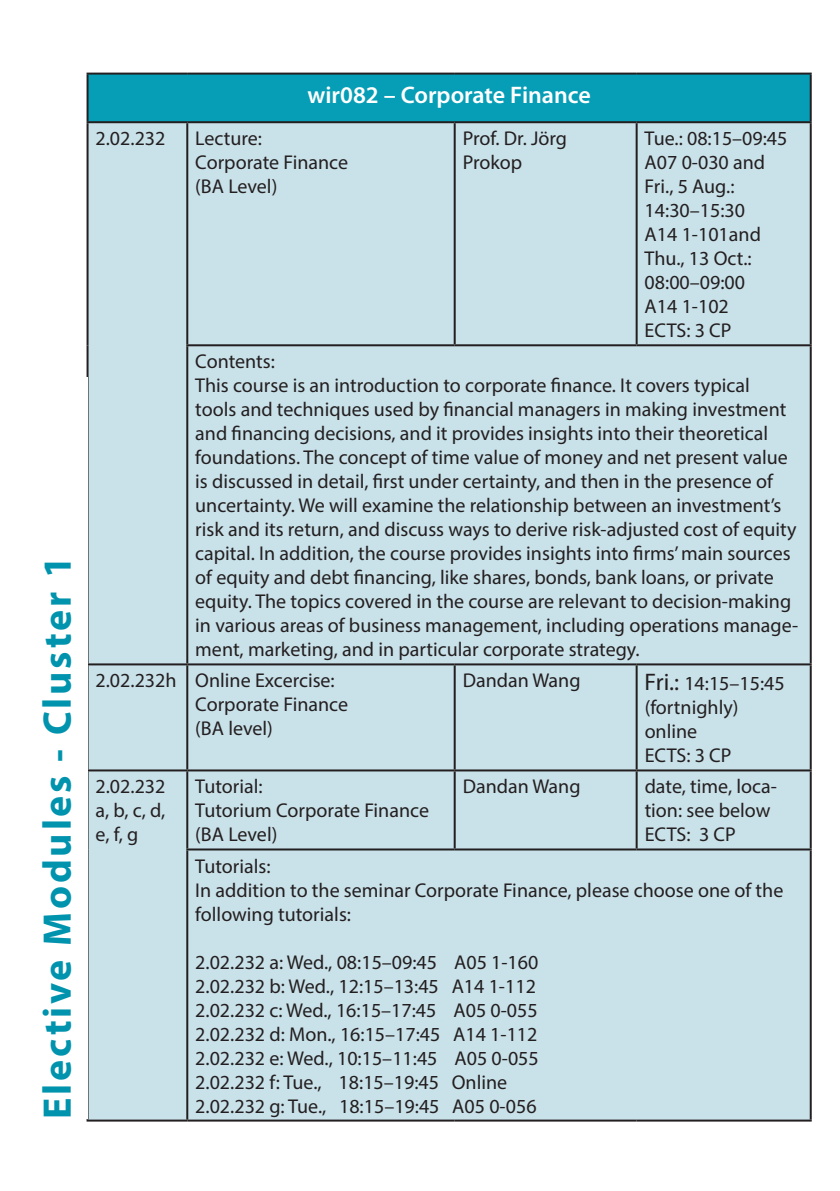
<style>
.page{position:relative;width:840px;height:1191px;background:#fff}
.page>*{position:absolute;margin:0;border:0;box-sizing:border-box;transform-origin:0 0}
.t1{font:700 40px "Myriad Pro";letter-spacing:.07em;color:#0093ad}
.t2{font:600 24px "Myriad Pro";color:#fff}
.t3{font:20px/24px "Myriad Pro";color:#231f20}
.s1{font-size:24px}
</style>
<div class="page">
<div style="left:87px;top:74px;width:723px;height:48px;background:#069eb6"></div>
<div style="left:88px;top:123px;width:721px;height:996px;background:#c9e1e9"></div>
<hr style="left:86px;top:73px;width:101px;height:2px;background:#231f20">
<hr style="left:86px;top:75px;width:2px;height:46px;background:#231f20">
<hr style="left:187px;top:73px;width:267px;height:2px;background:#231f20">
<hr style="left:454px;top:73px;width:182px;height:2px;background:#231f20">
<hr style="left:636px;top:73px;width:175px;height:2px;background:#231f20">
<hr style="left:809px;top:75px;width:2px;height:46px;background:#231f20">
<hr style="left:86px;top:121px;width:101px;height:2px;background:#231f20">
<hr style="left:86px;top:123px;width:2px;height:222px;background:#231f20">
<hr style="left:187px;top:121px;width:267px;height:2px;background:#231f20">
<hr style="left:186px;top:123px;width:2px;height:221px;background:#231f20">
<hr style="left:454px;top:121px;width:182px;height:2px;background:#231f20">
<hr style="left:453px;top:123px;width:2px;height:221px;background:#231f20">
<hr style="left:636px;top:121px;width:175px;height:2px;background:#231f20">
<hr style="left:635px;top:123px;width:2px;height:221px;background:#231f20">
<hr style="left:809px;top:123px;width:2px;height:221px;background:#231f20">
<hr style="left:86px;top:345px;width:2px;height:318px;background:#231f20">
<hr style="left:186px;top:344px;width:268px;height:2px;background:#231f20">
<hr style="left:186px;top:346px;width:2px;height:317px;background:#231f20">
<hr style="left:454px;top:344px;width:182px;height:2px;background:#231f20">
<hr style="left:636px;top:344px;width:175px;height:2px;background:#231f20">
<hr style="left:809px;top:346px;width:2px;height:317px;background:#231f20">
<hr style="left:86px;top:663px;width:101px;height:2px;background:#231f20">
<hr style="left:86px;top:665px;width:2px;height:104px;background:#231f20">
<hr style="left:187px;top:663px;width:267px;height:2px;background:#231f20">
<hr style="left:186px;top:665px;width:2px;height:104px;background:#231f20">
<hr style="left:454px;top:663px;width:182px;height:2px;background:#231f20">
<hr style="left:453px;top:665px;width:2px;height:104px;background:#231f20">
<hr style="left:636px;top:663px;width:175px;height:2px;background:#231f20">
<hr style="left:635px;top:665px;width:2px;height:104px;background:#231f20">
<hr style="left:809px;top:665px;width:2px;height:104px;background:#231f20">
<hr style="left:86px;top:769px;width:101px;height:2px;background:#231f20">
<hr style="left:86px;top:771px;width:2px;height:78px;background:#231f20">
<hr style="left:187px;top:769px;width:267px;height:2px;background:#231f20">
<hr style="left:186px;top:771px;width:2px;height:77px;background:#231f20">
<hr style="left:454px;top:769px;width:182px;height:2px;background:#231f20">
<hr style="left:453px;top:771px;width:2px;height:77px;background:#231f20">
<hr style="left:636px;top:769px;width:175px;height:2px;background:#231f20">
<hr style="left:635px;top:771px;width:2px;height:77px;background:#231f20">
<hr style="left:809px;top:771px;width:2px;height:77px;background:#231f20">
<hr style="left:86px;top:849px;width:2px;height:270px;background:#231f20">
<hr style="left:186px;top:848px;width:268px;height:2px;background:#231f20">
<hr style="left:186px;top:850px;width:2px;height:269px;background:#231f20">
<hr style="left:454px;top:848px;width:182px;height:2px;background:#231f20">
<hr style="left:636px;top:848px;width:175px;height:2px;background:#231f20">
<hr style="left:809px;top:850px;width:2px;height:269px;background:#231f20">
<hr style="left:86px;top:1119px;width:101px;height:2px;background:#231f20">
<hr style="left:187px;top:1119px;width:267px;height:2px;background:#231f20">
<hr style="left:454px;top:1119px;width:182px;height:2px;background:#231f20">
<hr style="left:636px;top:1119px;width:175px;height:2px;background:#231f20">
<div style="left:24px;top:377px;width:63px;height:742px;background:#fff"></div>
<h1 class="t1" style="left:31px;top:1119px;width:564px;rotate:-90deg">Elective Modules - Cluster 1</h1>
<p class="t2" style="left:307px;top:80px;width:285px">wir082 – Corporate Finance</p>
<p class="t3" style="left:95px;top:126px;width:71px">2.02.232</p>
<p class="t3" style="left:195px;top:126px;width:154px">Lecture:<br>Corporate Finance (BA Level)</p>
<p class="t3" style="left:462px;top:126px;width:106px">Prof. Dr. Jörg<br>Prokop</p>
<p class="t3" style="left:644px;top:126px;width:144px">Tue.: 08:15–09:45<br>A07 0-030 and<br>Fri., 5 Aug.:<br>14:30–15:30<br>A14 1-101and<br>Thu., 13 Oct.:<br>08:00–09:00<br>A14 1-102<br>ECTS: 3 CP</p>
<p class="t3" style="left:195px;top:349px;width:604px">Contents:<br>This course is an introduction to corporate finance. It covers typical<br>tools and techniques used by financial managers in making investment and financing decisions, and it provides insights into their theoretical foundations. The concept of time value of money and net present value is discussed in detail, first under certainty, and then in the presence of uncertainty. We will examine the relationship between an investment’s risk and its return, and discuss ways to derive risk-adjusted cost of equity capital. In addition, the course provides insights into firms’ main sources of equity and debt financing, like shares, bonds, bank loans, or private equity. The topics covered in the course are relevant to decision-making in various areas of business management, including operations manage&shy;ment, marketing, and in particular corporate strategy.</p>
<p class="t3" style="left:195px;top:668px;width:154px;text-indent:-100px">2.02.232h Online Excercise:<br>Corporate Finance (BA level)</p>
<p class="t3" style="left:462px;top:668px;width:119px">Dandan Wang</p>
<p class="t3" style="left:644px;top:671px;width:142px"><span class="s1">Fri.:</span> 14:15–15:45 (fortnighly) online<br>ECTS: 3 CP</p>
<p class="t3" style="left:95px;top:774px;width:71px;text-align:justify">2.02.232 a, b, c, d, e, f, g</p>
<p class="t3" style="left:195px;top:774px;width:235px">Tutorial:<br>Tutorium Corporate Finance (BA Level)</p>
<p class="t3" style="left:462px;top:774px;width:119px">Dandan Wang</p>
<p class="t3" style="left:644px;top:774px;width:134px">date, time, loca&shy;tion: see below<br>ECTS: 3 CP</p>
<p class="t3" style="left:195px;top:853px;width:589px">Tutorials:<br>In addition to the seminar Corporate Finance, please choose one of the following tutorials:</p>
<p class="t3" style="left:195px;top:949px;width:345px">2.02.232 a: Wed., 08:15–09:45 A05 1-160<br>2.02.232 b: Wed., 12:15–13:45 A14 1-112<br>2.02.232 c: Wed., 16:15–17:45 A05 0-055<br>2.02.232 d: Mon., 16:15–17:45 A14 1-112<br>2.02.232 e: Wed., 10:15–11:45 A05 0-055<br>2.02.232 f: Tue., 18:15–19:45 Online</p>
<p class="t3" style="left:195px;top:1093px;width:342px">2.02.232 g: Tue., 18:15–19:45 A05 0-056</p>
</div>
